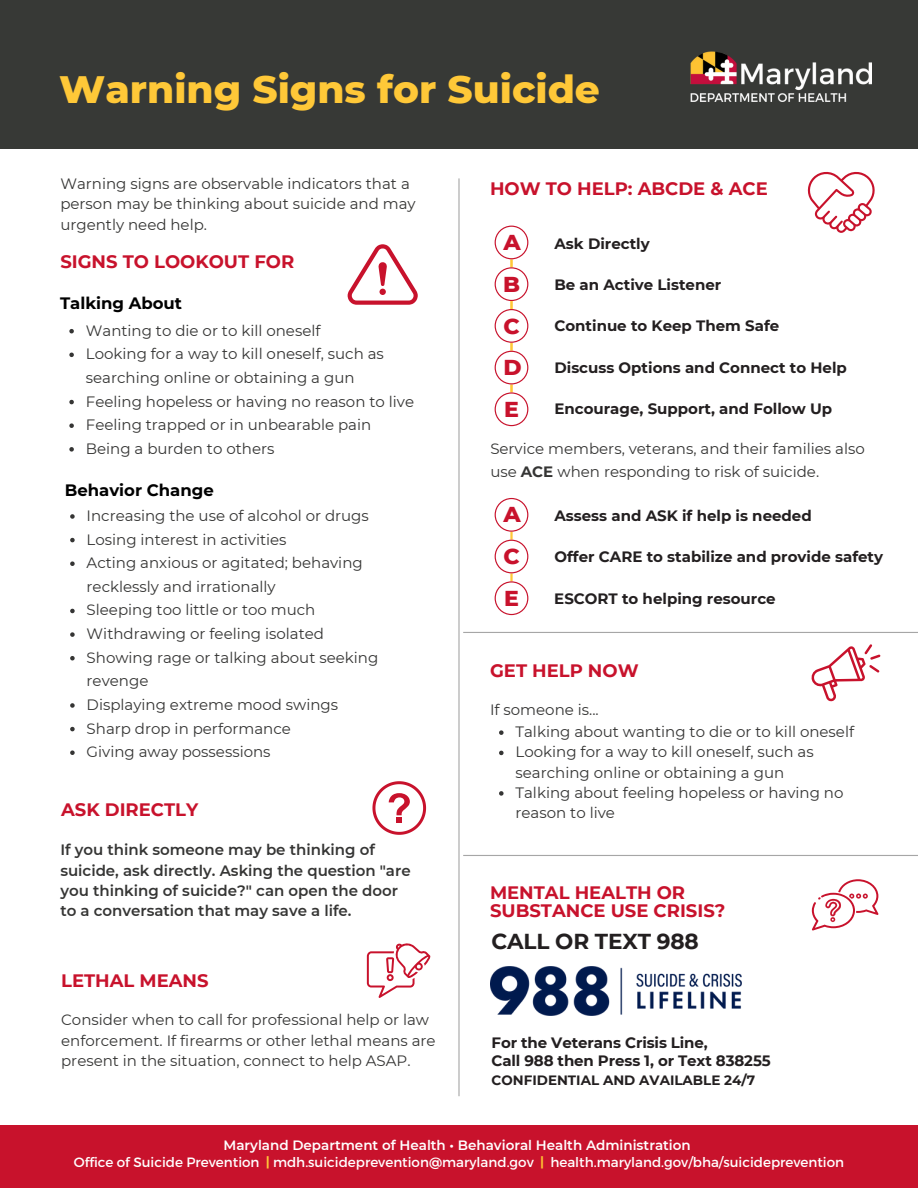
<style>
.page{position:relative;width:918px;height:1188px;background:#fff}
.page>*{position:absolute;margin:0;border:0;box-sizing:border-box;transform-origin:0 0}
.t1{font:800 39px "Montserrat";color:#ffc838}
.t2{font:800 22.05px/41.7px "Montserrat";color:#c8122c;text-align:justify}
.t3{font:700 21.6px "Montserrat";letter-spacing:-.01em;color:#231f20}
.t4{font:700 18px/18px "Montserrat";color:#c8122c}
.t5{font:700 16.5px "Montserrat";color:#000}
.t6{font:15px/20.2px "Montserrat";color:#353534}
.t7{font:700 15px/18px "Montserrat";color:#231f20}
.t8{font:600 15px/20.2px "Montserrat";color:#353534}
.t9{font:13.5px/16.8px "Montserrat";color:#fff;text-align:center}
.t10{font:700 13.5px "Montserrat";color:#231f20}
.s1{font-weight:700}
.s2{font-weight:600}
.s3{font-weight:700;color:#ffc838}
.s4{font-weight:700;color:#fdc132}
</style>
<div class="page">
<div style="left:0;top:0;width:918px;height:148px;background:#373936"></div>
<img style="left:690px;top:51px;width:182px;height:50px">
<div style="left:0;top:1125px;width:918px;height:63px;background:#c8122c"></div>
<svg style="left:348px;top:244px;width:69px;height:61px"></svg>
<svg style="left:807px;top:171px;width:68px;height:62px"></svg>
<svg style="left:372px;top:781px;width:54px;height:54px"></svg>
<svg style="left:495px;top:226px;width:33px;height:200px"></svg>
<hr style="left:458px;top:178px;width:2px;height:918px;background:#a6a6a6">
<hr style="left:463px;top:855px;width:455px;height:1px;background:#a6a6a6">
<hr style="left:463px;top:632px;width:455px;height:1px;background:#a6a6a6">
<svg style="left:811px;top:644px;width:69px;height:58px"></svg>
<svg style="left:812px;top:879px;width:67px;height:52px"></svg>
<svg style="left:495px;top:498px;width:33px;height:117px"></svg>
<svg style="left:367px;top:943px;width:64px;height:55px"></svg>
<img style="left:490px;top:967px;width:251px;height:48px">
<svg style="left:69px;top:329px;width:5px;height:4px"></svg>
<svg style="left:69px;top:353px;width:5px;height:4px"></svg>
<svg style="left:69px;top:400px;width:5px;height:4px"></svg>
<svg style="left:69px;top:423px;width:5px;height:5px"></svg>
<svg style="left:69px;top:447px;width:5px;height:5px"></svg>
<svg style="left:70px;top:514px;width:5px;height:5px"></svg>
<svg style="left:70px;top:538px;width:5px;height:4px"></svg>
<svg style="left:70px;top:561px;width:5px;height:5px"></svg>
<svg style="left:70px;top:609px;width:5px;height:4px"></svg>
<svg style="left:70px;top:632px;width:5px;height:5px"></svg>
<svg style="left:70px;top:656px;width:5px;height:4px"></svg>
<svg style="left:70px;top:703px;width:5px;height:5px"></svg>
<svg style="left:70px;top:727px;width:5px;height:4px"></svg>
<svg style="left:70px;top:750px;width:5px;height:5px"></svg>
<svg style="left:499px;top:730px;width:5px;height:5px"></svg>
<svg style="left:499px;top:751px;width:5px;height:4px"></svg>
<svg style="left:499px;top:791px;width:5px;height:5px"></svg>
<p class="t1" style="left:59px;top:65px;width:542px">Warning Signs for Suicide</p>
<p class="t6" style="left:60px;top:174px;width:357px">Warning signs are observable indicators that a person may be thinking about suicide and may urgently need help.</p>
<p class="t4" style="left:60px;top:253px;width:235px">SIGNS TO LOOKOUT FOR</p>
<p class="t5" style="left:60px;top:293px;width:124px">Talking About</p>
<p class="t6" style="left:86px;top:320px;width:236px">Wanting to die or to kill oneself</p>
<p class="t6" style="left:86px;top:342px;width:300px;line-height:23.7px">Looking for a way to kill oneself, such as searching online or obtaining a gun</p>
<h3 class="t6" style="left:86px;top:391px;width:330px">Feeling hopeless or having no reason to live</h3>
<p class="t6" style="left:86px;top:415px;width:287px">Feeling trapped or in unbearable pain</p>
<h5 class="t6" style="left:86px;top:438px;width:190px">Being a burden to others</h5>
<h6 class="t5" style="left:65px;top:480px;width:150px">Behavior Change</h6>
<h3 class="t6" style="left:87px;top:505px;width:284px">Increasing the use of alcohol or drugs</h3>
<p class="t6" style="left:87px;top:529px;width:201px">Losing interest in activities</p>
<h6 class="t6" style="left:87px;top:551px;width:278px;line-height:23.7px">Acting anxious or agitated; behaving recklessly and irrationally</h6>
<p class="t6" style="left:87px;top:600px;width:230px">Sleeping too little or too much</p>
<h3 class="t6" style="left:87px;top:624px;width:239px">Withdrawing or feeling isolated</h3>
<p class="t6" style="left:87px;top:645px;width:293px;line-height:23.7px">Showing rage or talking about seeking revenge</p>
<p class="t6" style="left:87px;top:694px;width:253px">Displaying extreme mood swings</p>
<p class="t6" style="left:87px;top:718px;width:206px">Sharp drop in performance</p>
<p class="t6" style="left:87px;top:742px;width:185px">Giving away possessions</p>
<p class="t4" style="left:61px;top:801px;width:139px">ASK DIRECTLY</p>
<p class="t8" style="left:60px;top:840px;width:352px">If you think someone may be thinking of suicide, ask directly. Asking the question "are you thinking of suicide?" can open the door to a conversation that may save a life.</p>
<h5 class="t4" style="left:61px;top:972px;width:149px">LETHAL MEANS</h5>
<h3 class="t6" style="left:61px;top:1010px;width:376px">Consider when to call for professional help or law enforcement. If firearms or other lethal means are present in the situation, connect to help ASAP.</h3>
<p class="t4" style="left:490px;top:180px;width:279px">HOW TO HELP: ABCDE &amp; ACE</p>
<p class="t2" style="left:504px;top:221px;width:19px">A</p>
<h3 class="t2" style="left:503px;top:263px;width:18px">B</h3>
<p class="t2" style="left:503px;top:305px;width:20px">C D E</p>
<p class="t7" style="left:554px;top:234px;width:97px">Ask Directly</p>
<p class="t7" style="left:554px;top:276px;width:168px">Be an Active Listener</p>
<p class="t7" style="left:554px;top:317px;width:226px">Continue to Keep Them Safe</p>
<p class="t7" style="left:554px;top:358px;width:294px">Discuss Options and Connect to Help</p>
<p class="t7" style="left:554px;top:400px;width:279px">Encourage, Support, and Follow Up</p>
<p class="t6" style="left:490px;top:436px;width:376px;line-height:23.7px">Service members, veterans, and their families also use <span class="s1">ACE</span> when responding to risk of suicide.</p>
<p class="t2" style="left:504px;top:494px;width:19px">A</p>
<p class="t2" style="left:503px;top:535px;width:18px">C</p>
<p class="t2" style="left:504px;top:577px;width:16px">E</p>
<p class="t7" style="left:554px;top:506px;width:259px">Assess and ASK if help is needed</p>
<h5 class="t7" style="left:554px;top:548px;width:330px">Offer CARE to stabilize and provide safety</h5>
<h5 class="t7" style="left:554px;top:590px;width:223px">ESCORT to helping resource</h5>
<h5 class="t4" style="left:490px;top:661px;width:150px">GET HELP NOW</h5>
<h5 class="t6" style="left:490px;top:699px;width:110px">If someone is...</h5>
<h5 class="t6" style="left:516px;top:722px;width:340px">Talking about wanting to die or to kill oneself</h5>
<h5 class="t6" style="left:516px;top:742px;width:300px">Looking for a way to kill oneself, such as searching online or obtaining a gun</h5>
<h6 class="t6" style="left:516px;top:782px;width:329px">Talking about feeling hopeless or having no reason to live</h6>
<p class="t4" style="left:490px;top:883px;width:237px">MENTAL HEALTH OR<br>SUBSTANCE USE CRISIS?</p>
<h5 class="t3" style="left:492px;top:928px;width:209px">CALL OR TEXT 988</h5>
<p class="t7" style="left:492px;top:1034px;width:281px">For the Veterans Crisis Line,<br>Call 988 then Press 1, or Text 838255</p>
<p class="t10" style="left:492px;top:1072px;width:265px">CONFIDENTIAL AND AVAILABLE 24/7</p>
<p class="t9" style="left:74px;top:1136px;width:772px"><span class="s2">Maryland Department of Health • Behavioral Health Administration<br></span>Office of Suicide Prevention <span class="s3">|</span> mdh.suicideprevention@maryland.gov <span class="s4">|</span> health.maryland.gov/bha/suicideprevention</p>
</div>
